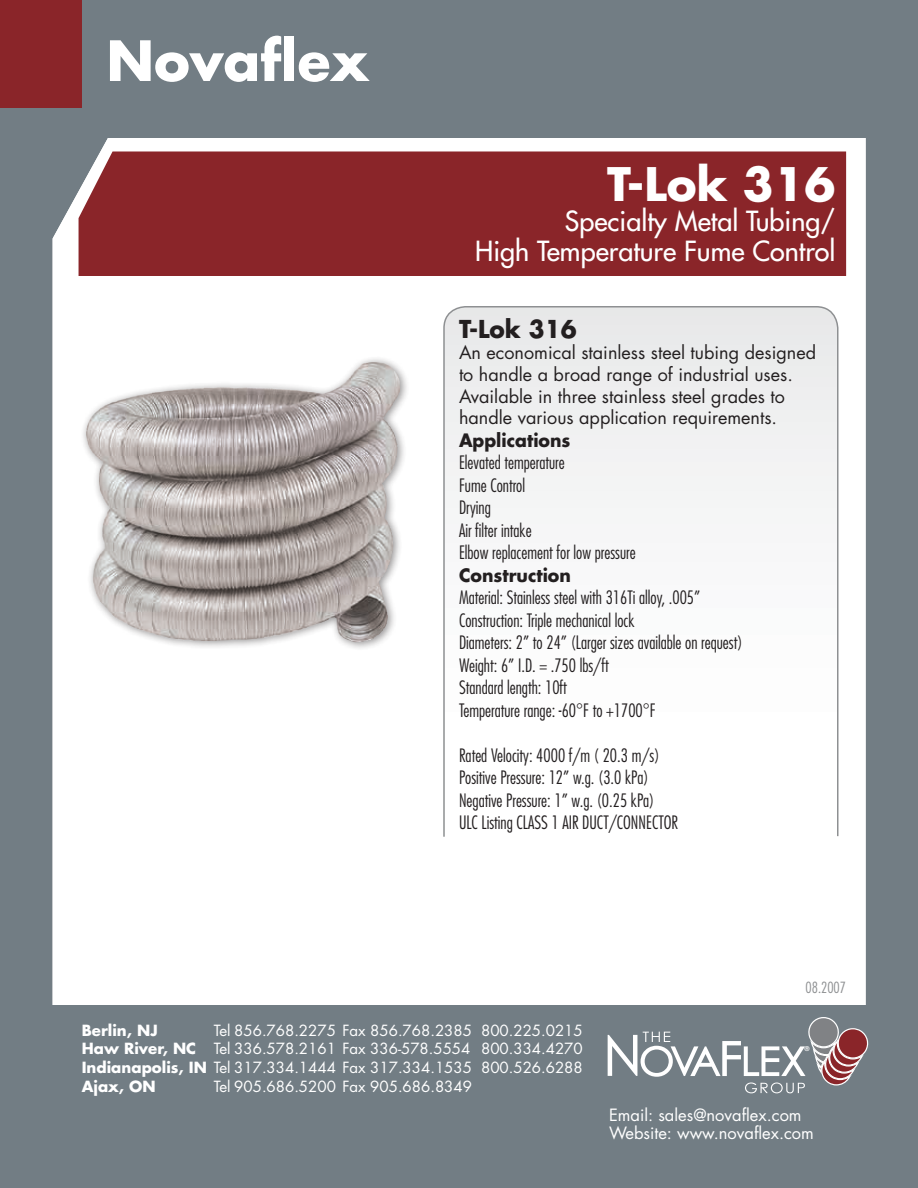
<style>
.page{position:relative;width:918px;height:1188px;background:#727d84}
.page>*{position:absolute;margin:0;border:0;box-sizing:border-box;transform-origin:0 0}
.t1{font:700 54px "Futura Std";color:#fff}
.t2{font:700 45px "Futura Std";color:#fff}
.t3{font:500 27px/30px "Futura Std";color:#fff;text-align:right}
.t4{font:700 24px "Futura Std";color:#231f20}
.t5{font:300 condensed 18px/22.5px "Futura Std";color:#231f20}
.t6{font:18px/21.6px "Futura Std";color:#231f20}
.t7{font:700 18px "Futura Std";color:#231f20}
.t8{font:16.5px/18px "Futura Std";color:#fff}
.t9{font:15px/18.9px "Futura Std";color:#fff;text-align:justify}
.t10{font:700 15px "Futura Std";color:#fff}
.t11{font:300 condensed 15px "Futura Std";color:#8e9092}
.t12{font:800 6.45px "Futura Std";color:#fff}
.s1{font-weight:700}
</style>
<div class="page">
<svg style="left:608px;top:1017px;width:261px;height:76px"></svg>
<div style="left:53px;top:138px;width:813px;height:867px;background:#fff"></div>
<div style="left:79px;top:151px;width:767px;height:125px;background:#8a2529"></div>
<div style="left:0;top:0;width:81px;height:108px;background:#8a2529"></div>
<svg style="left:442px;top:305px;width:397px;height:533px;background:#f5f5f6"></svg>
<div style="left:80px;top:356px;width:330px;height:296px;background:#231f20;opacity:.49"></div>
<img style="left:95px;top:361px;width:277px;height:51px">
<h1 class="t1" style="left:106px;top:25px;width:264px">Novaflex</h1>
<h2 class="t2" style="left:607px;top:154px;width:230px">T-Lok 316</h2>
<h3 class="t3" style="left:475px;top:206px;width:362px">Specialty Metal Tubing/<br>High Temperature Fume Control</h3>
<h3 class="t4" style="left:459px;top:313px;width:119px">T-Lok 316</h3>
<p class="t6" style="left:459px;top:342px;width:359px">An economical stainless steel tubing designed to handle a broad range of industrial uses.<br>Available in three stainless steel grades to handle various application requirements.</p>
<p class="t7" style="left:459px;top:428px;width:113px">Applications</p>
<p class="t5" style="left:459px;top:451px;width:178px">Elevated temperature<br>Fume Control<br>Drying<br>Air filter intake<br>Elbow replacement for low pressure</p>
<p class="t7" style="left:459px;top:563px;width:113px">Construction</p>
<p class="t5" style="left:459px;top:586px;width:285px">Material: Stainless steel with 316Ti alloy, .005” Construction: Triple mechanical lock<br>Diameters: 2” to 24” (Larger sizes available on request)<br>Weight: 6” I.D. = .750 lbs/ft<br>Standard length: 10ft<br>Temperature range: -60°F to +1700°F</p>
<p class="t5" style="left:459px;top:744px;width:221px">Rated Velocity: 4000 f/m ( 20.3 m/s)<br>Positive Pressure: 12” w.g. (3.0 kPa)<br>Negative Pressure: 1” w.g. (0.25 kPa)<br>ULC Listing CLASS 1 AIR DUCT/CONNECTOR</p>
<p class="t11" style="left:806px;top:979px;width:42px">08.2007</p>
<p class="t10" style="left:82px;top:1020px;width:77px">Berlin, NJ</p>
<p class="t9" style="left:82px;top:1021px;width:503px;text-indent:132px">Tel 856.768.2275 Fax 856.768.2385 800.225.0215<br><span class="s1">Haw River, NC</span> Tel 336.578.2161 Fax 336-578.5554 800.334.4270<br><span class="s1">Indianapolis, IN</span> Tel 317.334.1444 Fax 317.334.1535 800.526.6288<br><span class="s1">Ajax, ON</span></p>
<p class="t9" style="left:214px;top:1077px;width:260px">Tel 905.686.5200 Fax 905.686.8349</p>
<p class="t12" style="left:804px;top:1045px;width:7px">®</p>
<p class="t8" style="left:609px;top:1106px;width:206px">Email: sales@novaflex.com<br>Website: www.novaflex.com</p>
</div>
